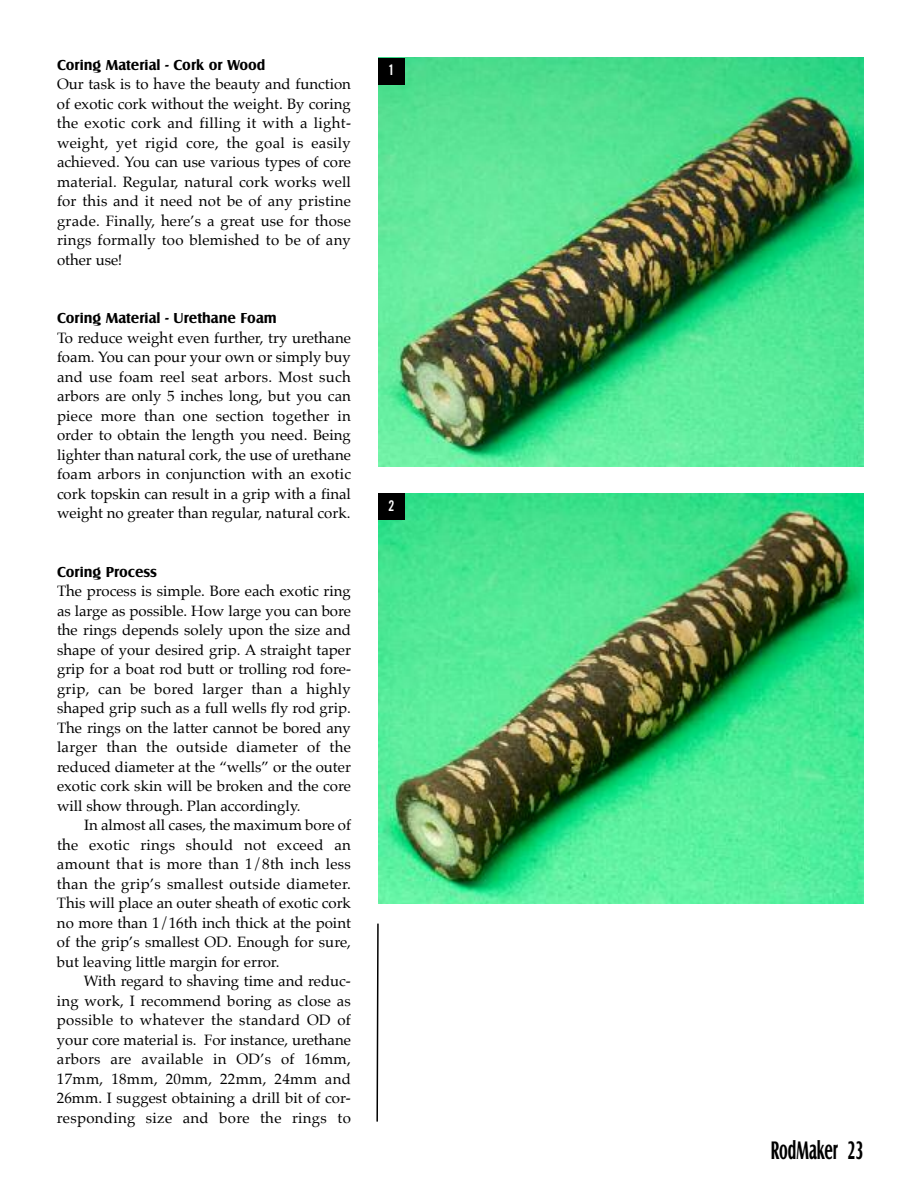
<style>
.page{position:relative;width:918px;height:1188px;background:#fff}
.page>*{position:absolute;margin:0;border:0;box-sizing:border-box;transform-origin:0 0}
.t1{font:700 26.25px "Castle T";color:#000;scale:.57 1}
.t2{font:15px/19.5px "Palatino";color:#000;text-align:justify}
.t3{font:700 15px "Castle T";color:#000}
.t4{font:15px "Alternate Gothic No 2 BT";color:#fff}
</style>
<div class="page">
<img style="left:378px;top:58px;width:486px;height:409px">
<img style="left:378px;top:493px;width:486px;height:411px">
<div style="left:378px;top:58px;width:27px;height:27px;background:#000"></div>
<div style="left:378px;top:493px;width:27px;height:27px;background:#000"></div>
<svg style="left:376px;top:923px;width:3px;height:199px"></svg>
<p class="t3" style="left:57px;top:56px;width:210px">Coring Material - Cork or Wood</p>
<p class="t2" style="left:57px;top:75px;width:296px">Our task is to have the beauty and function of exotic cork without the weight. By coring the exotic cork and filling it with a light&shy;weight, yet rigid core, the goal is easily achieved. You can use various types of core material. Regular, natural cork works well for this and it need not be of any pristine grade. Finally, here’s a great use for those rings formally too blemished to be of any other use!</p>
<p class="t3" style="left:57px;top:309px;width:221px">Coring Material - Urethane Foam</p>
<p class="t2" style="left:57px;top:329px;width:296px">To reduce weight even further, try urethane foam. You can pour your own or simply buy and use foam reel seat arbors. Most such arbors are only 5 inches long, but you can piece more than one section together in order to obtain the length you need. Being lighter than natural cork, the use of urethane foam arbors in conjunction with an exotic cork topskin can result in a grip with a final weight no greater than regular, natural cork.</p>
<p class="t3" style="left:57px;top:563px;width:102px">Coring Process</p>
<p class="t2" style="left:57px;top:582px;width:296px">The process is simple. Bore each exotic ring as large as possible. How large you can bore the rings depends solely upon the size and shape of your desired grip. A straight taper grip for a boat rod butt or trolling rod fore&shy;grip, can be bored larger than a highly shaped grip such as a full wells fly rod grip.<br>The rings on the latter cannot be bored any larger than the outside diameter of the reduced diameter at the “wells” or the outer exotic cork skin will be broken and the core will show through. Plan accordingly.</p>
<p class="t2" style="left:57px;top:816px;width:296px;text-indent:27px">In almost all cases, the maximum bore of the exotic rings should not exceed an amount that is more than 1/8th inch less than the grip’s smallest outside diameter.<br>This will place an outer sheath of exotic cork no more than 1/16th inch thick at the point of the grip’s smallest OD. Enough for sure, but leaving little margin for error.</p>
<p class="t2" style="left:57px;top:972px;width:296px;text-indent:27px">With regard to shaving time and reduc&shy;ing work, I recommend boring as close as possible to whatever the standard OD of your core material is. For instance, urethane arbors are available in OD’s of 16mm, 17mm, 18mm, 20mm, 22mm, 24mm and 26mm. I suggest obtaining a drill bit of cor&shy;responding size and bore the rings to</p>
<p class="t4" style="left:390px;top:65px;width:5px">1</p>
<p class="t4" style="left:389px;top:500px;width:7px">2</p>
<h1 class="t1" style="left:771px;top:1134px;width:165px">RodMaker 23</h1>
</div>
